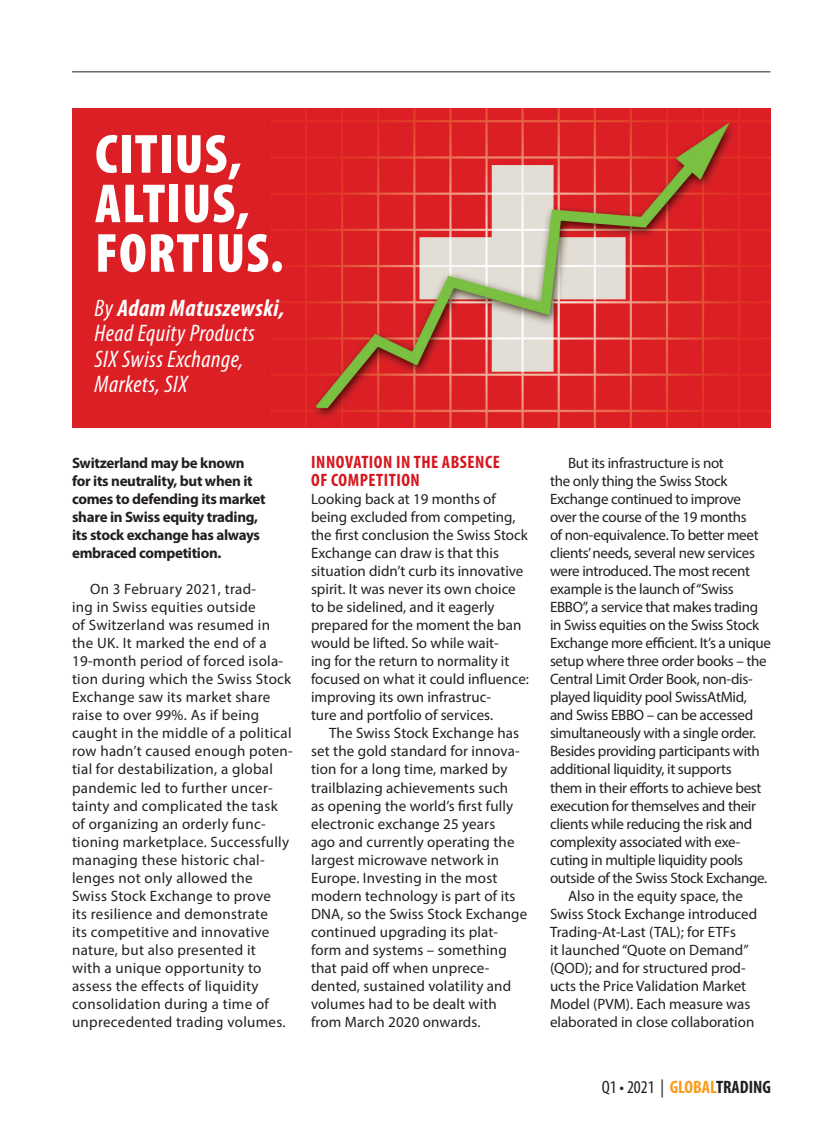
<style>
.page{position:relative;width:834px;height:1136px;background:#fff}
.page>*{position:absolute;margin:0;border:0;box-sizing:border-box;transform-origin:0 0}
.t1{font:900 condensed 55.5px/49.5px "Myriad Pro";letter-spacing:.02em;color:#fff}
.t2{font:italic condensed 24px/25.5px "Myriad Pro";letter-spacing:.02em;color:#fff}
.t3{font:700 condensed 18px/18px "Myriad Pro";letter-spacing:.03em;color:#d7171f}
.t4{font:condensed 18px "Myriad Pro";color:#231f20}
.t5{font:15px/18px "Myriad Pro";color:#231f20}
.t6{font:15px "Myriad Pro";letter-spacing:-.02em;color:#231f20}
.t7{font:15px/18px "Myriad Pro";letter-spacing:.02em;color:#231f20}
.t8{font:700 15px/18px "Myriad Pro";letter-spacing:-.02em;color:#231f20}
.s1{font-weight:700}
.s2{font-weight:700;color:#f89c1c}
</style>
<div class="page">
<hr style="left:72px;top:71px;width:698px;height:1px;background:#231f20">
<img style="left:72px;top:108px;width:698px;height:319px">
<h1 class="t1" style="left:95px;top:128px;width:190px">CITIUS,<br>ALTIUS,<br>FORTIUS.</h1>
<h2 class="t2" style="left:94px;top:294px;width:191px">By <span class="s1">Adam Matuszewski,<br></span>Head Equity Products<br>SIX Swiss Exchange,<br>Markets, SIX</h2>
<p class="t8" style="left:72px;top:453px;width:195px">Switzerland may be known for its neutrality, but when it comes to defending its market share in Swiss equity trading, its stock exchange has always embraced competition.</p>
<p class="t7" style="left:72px;top:580px;width:222px;text-indent:18px">On 3 February 2021, trad-<br>ing in Swiss equities outside<br>of Switzerland was resumed in the UK. It marked the end of a<br>19-month period of forced isola&shy;tion during which the Swiss Stock<br>Exchange saw its market share raise to over 99%. As if being caught in the middle of a political row hadn’t caused enough poten&shy;tial for destabilization, a global pandemic led to further uncer&shy;tainty and complicated the task of organizing an orderly func&shy;tioning marketplace. Successfully managing these historic chal&shy;lenges not only allowed the<br>Swiss Stock Exchange to prove<br>its resilience and demonstrate<br>its competitive and innovative nature, but also presented it<br>with a unique opportunity to assess the effects of liquidity consolidation during a time of unprecedented trading volumes.</p>
<p class="t3" style="left:311px;top:453px;width:190px">INNOVATION IN THE ABSENCE<br>OF COMPETITION</p>
<p class="t5" style="left:311px;top:490px;width:219px">Looking back at 19 months of being excluded from competing, the first conclusion the Swiss Stock<br>Exchange can draw is that this situation didn’t curb its innovative spirit. It was never its own choice to be sidelined, and it eagerly prepared for the moment the ban would be lifted. So while wait-<br>ing for the return to normality it focused on what it could influence: improving its own infrastruc-<br>ture and portfolio of services.</p>
<p class="t5" style="left:311px;top:724px;width:218px;text-indent:18px">The Swiss Stock Exchange has set the gold standard for innova&shy;tion for a long time, marked by trailblazing achievements such<br>as opening the world’s first fully electronic exchange 25 years<br>ago and currently operating the largest microwave network in<br>Europe. Investing in the most modern technology is part of its<br>DNA, so the Swiss Stock Exchange continued upgrading its plat&shy;form and systems – something that paid off when unprece&shy;dented, sustained volatility and volumes had to be dealt with from March 2020 onwards.</p>
<p class="t6" style="left:568px;top:454px;width:157px">But its infrastructure is not</p>
<p class="t6" style="left:550px;top:472px;width:179px">the only thing the Swiss Stock</p>
<p class="t6" style="left:550px;top:490px;width:193px">Exchange continued to improve</p>
<p class="t6" style="left:550px;top:508px;width:198px">over the course of the 19 months</p>
<p class="t6" style="left:550px;top:526px;width:210px">of non-equivalence. To better meet</p>
<p class="t6" style="left:550px;top:544px;width:206px">clients’ needs, several new services</p>
<p class="t6" style="left:550px;top:562px;width:201px">were introduced. The most recent</p>
<p class="t6" style="left:550px;top:580px;width:185px">example is the launch of “Swiss</p>
<p class="t6" style="left:550px;top:598px;width:210px">EBBO”, a service that makes trading</p>
<p class="t6" style="left:550px;top:616px;width:211px">in Swiss equities on the Swiss Stock</p>
<p class="t6" style="left:550px;top:634px;width:222px">Exchange more efficient. It’s a unique</p>
<p class="t6" style="left:550px;top:652px;width:218px">setup where three order books – the</p>
<p class="t6" style="left:550px;top:670px;width:204px">Central Limit Order Book, non-dis-</p>
<p class="t6" style="left:550px;top:688px;width:198px">played liquidity pool SwissAtMid,</p>
<p class="t6" style="left:550px;top:706px;width:205px">and Swiss EBBO – can be accessed</p>
<p class="t6" style="left:550px;top:724px;width:207px">simultaneously with a single order.</p>
<p class="t6" style="left:550px;top:742px;width:211px">Besides providing participants with</p>
<p class="t6" style="left:550px;top:760px;width:183px">additional liquidity, it supports</p>
<p class="t6" style="left:550px;top:778px;width:213px">them in their efforts to achieve best</p>
<p class="t6" style="left:550px;top:796px;width:207px">execution for themselves and their</p>
<p class="t6" style="left:550px;top:814px;width:204px">clients while reducing the risk and</p>
<p class="t6" style="left:550px;top:832px;width:192px">complexity associated with exe-</p>
<p class="t6" style="left:550px;top:850px;width:195px">cuting in multiple liquidity pools</p>
<p class="t6" style="left:550px;top:868px;width:219px">outside of the Swiss Stock Exchange.</p>
<p class="t5" style="left:568px;top:886px;width:176px">Also in the equity space, the</p>
<p class="t5" style="left:550px;top:904px;width:209px">Swiss Stock Exchange introduced</p>
<p class="t5" style="left:550px;top:922px;width:187px">Trading-At-Last (TAL); for ETFs</p>
<p class="t5" style="left:550px;top:940px;width:200px">it launched “Quote on Demand”</p>
<p class="t5" style="left:550px;top:958px;width:197px">(QOD); and for structured prod-</p>
<p class="t5" style="left:550px;top:976px;width:198px">ucts the Price Validation Market</p>
<p class="t5" style="left:550px;top:994px;width:202px">Model (PVM). Each measure was</p>
<p class="t5" style="left:550px;top:1012px;width:206px">elaborated in close collaboration</p>
<p class="t4" style="left:601px;top:1075px;width:171px">Q1 • 2021 | <span class="s2">GLOBAL</span><span class="s1">TRADING</span></p>
</div>
